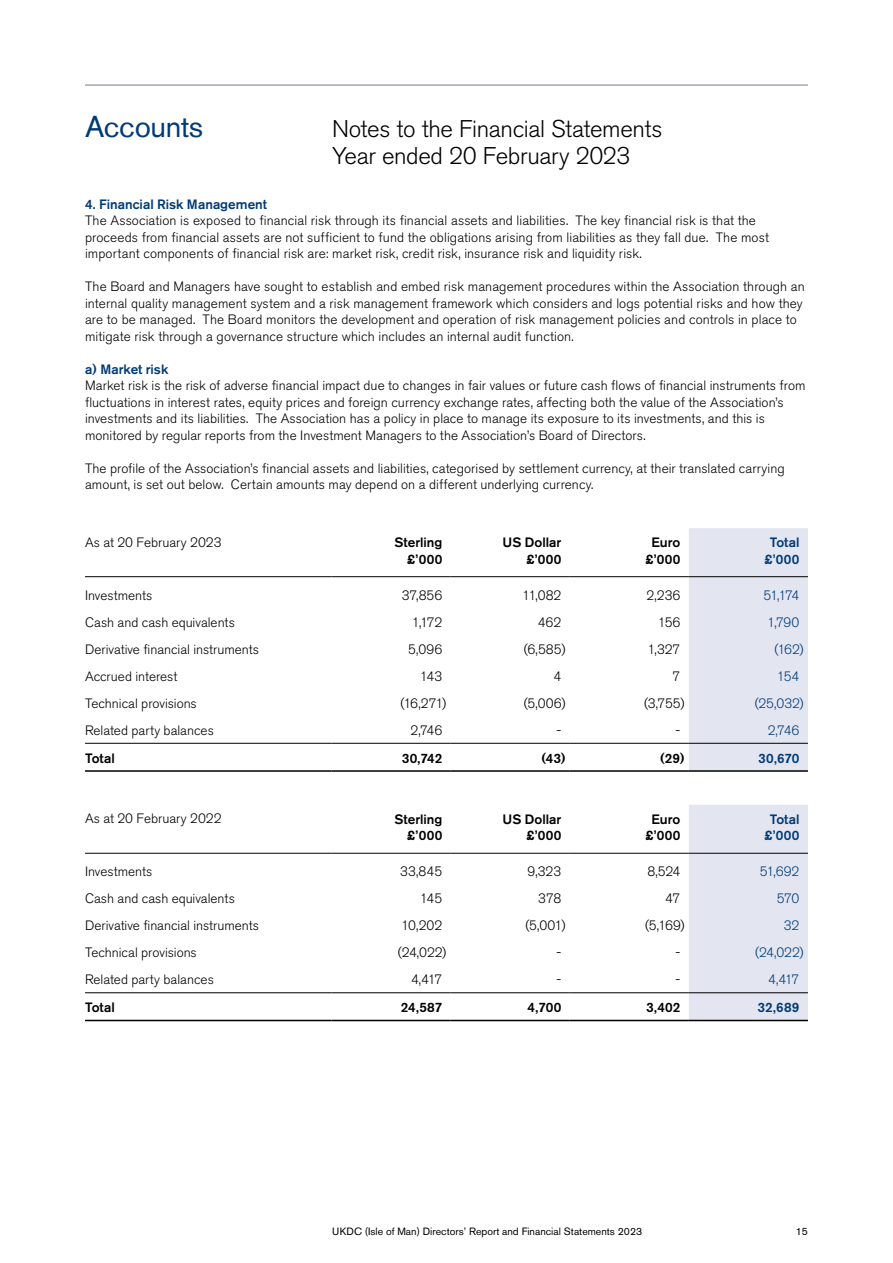
<style>
.page{position:relative;width:893px;height:1263px;background:#fff}
.page>*{position:absolute;margin:0;border:0;box-sizing:border-box;transform-origin:0 0}
.t1{font:30px "Akzidenz Grotesk BE";letter-spacing:-.015em;color:#003b75}
.t2{font:300 24px/27px "Akzidenz Grotesk BE";letter-spacing:-.015em;color:#000}
.t3{font:300 13.5px/16.5px "Akzidenz Grotesk BE";letter-spacing:.005em;color:#000}
.t4{font:500 13.5px/16.5px "Akzidenz Grotesk BE";color:#000;text-align:right}
.t5{font:500 13.5px/16.5px "Akzidenz Grotesk BE";color:#003b75;text-align:center}
.t6{font:300 13.5px "Akzidenz Grotesk BE";letter-spacing:-.025em;color:#003b75}
.t7{font:10.5px "Akzidenz Grotesk BE";color:#000}
</style>
<div class="page">
<svg style="left:332px;top:577px;width:238px;height:166px"></svg>
<div style="left:689px;top:528px;width:119px;height:242px;background:#e3e5f1"></div>
<hr style="left:85px;top:743px;width:247px;height:1px;background:#000">
<hr style="left:332px;top:743px;width:119px;height:1px;background:#000">
<hr style="left:451px;top:743px;width:119px;height:1px;background:#000">
<hr style="left:570px;top:743px;width:119px;height:1px;background:#000">
<hr style="left:689px;top:743px;width:119px;height:1px;background:#000">
<hr style="left:85px;top:770px;width:247px;height:2px;background:#000">
<hr style="left:332px;top:770px;width:119px;height:2px;background:#000">
<hr style="left:451px;top:770px;width:119px;height:2px;background:#000">
<hr style="left:570px;top:770px;width:119px;height:2px;background:#000">
<hr style="left:689px;top:770px;width:119px;height:2px;background:#000">
<hr style="left:85px;top:576px;width:247px;height:1px;background:#000">
<hr style="left:332px;top:576px;width:119px;height:1px;background:#000">
<hr style="left:451px;top:576px;width:119px;height:1px;background:#000">
<hr style="left:570px;top:576px;width:119px;height:1px;background:#000">
<hr style="left:689px;top:576px;width:119px;height:1px;background:#000">
<svg style="left:332px;top:852px;width:238px;height:168px"></svg>
<div style="left:689px;top:805px;width:119px;height:215px;background:#e3e5f1"></div>
<hr style="left:85px;top:992px;width:247px;height:1px;background:#000">
<hr style="left:332px;top:992px;width:119px;height:1px;background:#000">
<hr style="left:451px;top:992px;width:119px;height:1px;background:#000">
<hr style="left:570px;top:992px;width:119px;height:1px;background:#000">
<hr style="left:689px;top:992px;width:119px;height:1px;background:#000">
<hr style="left:85px;top:1020px;width:247px;height:1px;background:#000">
<hr style="left:332px;top:1020px;width:119px;height:1px;background:#000">
<hr style="left:451px;top:1020px;width:119px;height:1px;background:#000">
<hr style="left:570px;top:1020px;width:119px;height:1px;background:#000">
<hr style="left:689px;top:1020px;width:119px;height:1px;background:#000">
<hr style="left:85px;top:853px;width:247px;height:1px;background:#000">
<hr style="left:332px;top:853px;width:119px;height:1px;background:#000">
<hr style="left:451px;top:853px;width:119px;height:1px;background:#000">
<hr style="left:570px;top:853px;width:119px;height:1px;background:#000">
<hr style="left:689px;top:853px;width:119px;height:1px;background:#000">
<hr style="left:85px;top:85px;width:723px;height:1px;background:#777e89">
<h1 class="t1" style="left:85px;top:109px;width:120px">Accounts</h1>
<h2 class="t2" style="left:332px;top:116px;width:332px">Notes to the Financial Statements<br>Year ended 20 February 2023</h2>
<p class="t5" style="left:85px;top:196px;width:184px">4. Financial Risk Management</p>
<p class="t3" style="left:85px;top:212px;width:685px">The Association is exposed to financial risk through its financial assets and liabilities. The key financial risk is that the proceeds from financial assets are not sufficient to fund the obligations arising from liabilities as they fall due. The most important components of financial risk are: market risk, credit risk, insurance risk and liquidity risk.</p>
<p class="t3" style="left:85px;top:278px;width:721px">The Board and Managers have sought to establish and embed risk management procedures within the Association through an internal quality management system and a risk management framework which considers and logs potential risks and how they are to be managed. The Board monitors the development and operation of risk management policies and controls in place to mitigate risk through a governance structure which includes an internal audit function.</p>
<p class="t5" style="left:85px;top:361px;width:85px">a) Market risk</p>
<p class="t3" style="left:85px;top:377px;width:722px">Market risk is the risk of adverse financial impact due to changes in fair values or future cash flows of financial instruments from fluctuations in interest rates, equity prices and foreign currency exchange rates, affecting both the value of the Association’s investments and its liabilities. The Association has a policy in place to manage its exposure to its investments, and this is monitored by regular reports from the Investment Managers to the Association’s Board of Directors.</p>
<p class="t3" style="left:85px;top:460px;width:701px">The profile of the Association’s financial assets and liabilities, categorised by settlement currency, at their translated carrying amount, is set out below. Certain amounts may depend on a different underlying currency.</p>
<p class="t3" style="left:85px;top:534px;width:138px">As at 20 February 2023</p>
<p class="t4" style="left:394px;top:534px;width:49px">Sterling £’000</p>
<p class="t4" style="left:503px;top:534px;width:60px">US Dollar £’000</p>
<p class="t4" style="left:645px;top:534px;width:37px;text-align:center">Euro £’000</p>
<p class="t5" style="left:764px;top:534px;width:37px">Total £’000</p>
<p class="t3" style="left:85px;top:587px;width:69px">Investments</p>
<p class="t3" style="left:402px;top:587px;width:42px">37,856</p>
<p class="t3" style="left:522px;top:587px;width:41px">11,082</p>
<p class="t3" style="left:647px;top:587px;width:35px">2,236</p>
<p class="t6" style="left:764px;top:587px;width:37px">51,174</p>
<p class="t3" style="left:85px;top:614px;width:151px">Cash and cash equivalents</p>
<p class="t3" style="left:412px;top:614px;width:32px">1,172</p>
<p class="t3" style="left:538px;top:614px;width:25px">462</p>
<p class="t3" style="left:658px;top:614px;width:24px">156</p>
<p class="t6" style="left:767px;top:614px;width:34px">1,790</p>
<p class="t3" style="left:85px;top:641px;width:176px">Derivative financial instruments</p>
<p class="t3" style="left:408px;top:641px;width:36px">5,096</p>
<p class="t3" style="left:524px;top:641px;width:43px">(6,585)</p>
<p class="t3" style="left:647px;top:641px;width:35px">1,327</p>
<p class="t6" style="left:774px;top:641px;width:31px">(162)</p>
<p class="t3" style="left:85px;top:668px;width:94px">Accrued interest</p>
<p class="t3" style="left:420px;top:668px;width:24px">143</p>
<p class="t3" style="left:553px;top:668px;width:9px">4</p>
<p class="t3" style="left:672px;top:668px;width:9px">7</p>
<p class="t6" style="left:777px;top:668px;width:24px">154</p>
<p class="t3" style="left:85px;top:695px;width:113px">Technical provisions</p>
<p class="t3" style="left:400px;top:695px;width:48px">(16,271)</p>
<p class="t3" style="left:524px;top:695px;width:43px">(5,006)</p>
<p class="t3" style="left:644px;top:695px;width:42px">(3,755)</p>
<p class="t6" style="left:755px;top:695px;width:51px">(25,032)</p>
<p class="t3" style="left:85px;top:722px;width:130px">Related party balances</p>
<p class="t3" style="left:411px;top:722px;width:33px">2,746</p>
<p class="t3" style="left:557px;top:722px;width:6px">-</p>
<p class="t3" style="left:676px;top:722px;width:6px">-</p>
<p class="t6" style="left:768px;top:722px;width:33px">2,746</p>
<p class="t4" style="left:85px;top:749px;width:31px">Total</p>
<p class="t4" style="left:402px;top:749px;width:42px">30,742</p>
<p class="t4" style="left:541px;top:749px;width:26px">(43)</p>
<p class="t4" style="left:660px;top:749px;width:26px">(29)</p>
<p class="t5" style="left:758px;top:749px;width:43px">30,670</p>
<p class="t3" style="left:85px;top:811px;width:138px">As at 20 February 2022</p>
<p class="t4" style="left:394px;top:811px;width:49px">Sterling £’000</p>
<p class="t4" style="left:503px;top:811px;width:60px">US Dollar £’000</p>
<p class="t4" style="left:645px;top:811px;width:37px;text-align:center">Euro £’000</p>
<p class="t5" style="left:764px;top:811px;width:37px">Total £’000</p>
<p class="t3" style="left:85px;top:863px;width:69px">Investments</p>
<p class="t3" style="left:400px;top:863px;width:44px">33,845</p>
<p class="t3" style="left:528px;top:863px;width:35px">9,323</p>
<p class="t3" style="left:647px;top:863px;width:35px">8,524</p>
<p class="t6" style="left:760px;top:864px;width:41px">51,692</p>
<p class="t3" style="left:85px;top:890px;width:151px">Cash and cash equivalents</p>
<p class="t3" style="left:420px;top:890px;width:24px">145</p>
<p class="t3" style="left:538px;top:890px;width:24px">378</p>
<p class="t3" style="left:665px;top:890px;width:17px">47</p>
<p class="t6" style="left:777px;top:891px;width:24px">570</p>
<p class="t3" style="left:85px;top:917px;width:176px">Derivative financial instruments</p>
<p class="t3" style="left:401px;top:917px;width:42px">10,202</p>
<p class="t3" style="left:525px;top:917px;width:42px">(5,001)</p>
<p class="t3" style="left:645px;top:917px;width:41px">(5,169)</p>
<p class="t6" style="left:784px;top:918px;width:17px">32</p>
<p class="t3" style="left:85px;top:944px;width:113px">Technical provisions</p>
<p class="t3" style="left:398px;top:944px;width:50px">(24,022)</p>
<p class="t3" style="left:556px;top:944px;width:6px">-</p>
<p class="t3" style="left:676px;top:944px;width:6px">-</p>
<p class="t6" style="left:755px;top:945px;width:50px">(24,022)</p>
<p class="t3" style="left:85px;top:972px;width:130px">Related party balances</p>
<p class="t3" style="left:411px;top:972px;width:33px">4,417</p>
<p class="t3" style="left:557px;top:972px;width:6px">-</p>
<p class="t3" style="left:676px;top:972px;width:6px">-</p>
<p class="t6" style="left:768px;top:972px;width:33px">4,417</p>
<p class="t4" style="left:85px;top:999px;width:31px">Total</p>
<p class="t4" style="left:401px;top:999px;width:43px">24,587</p>
<p class="t4" style="left:528px;top:999px;width:35px">4,700</p>
<p class="t4" style="left:646px;top:999px;width:36px">3,402</p>
<p class="t5" style="left:757px;top:999px;width:43px">32,689</p>
<p class="t7" style="left:332px;top:1225px;width:312px">UKDC (Isle of Man) Directors’ Report and Financial Statements 2023</p>
<p class="t7" style="left:796px;top:1225px;width:14px">15</p>
</div>
